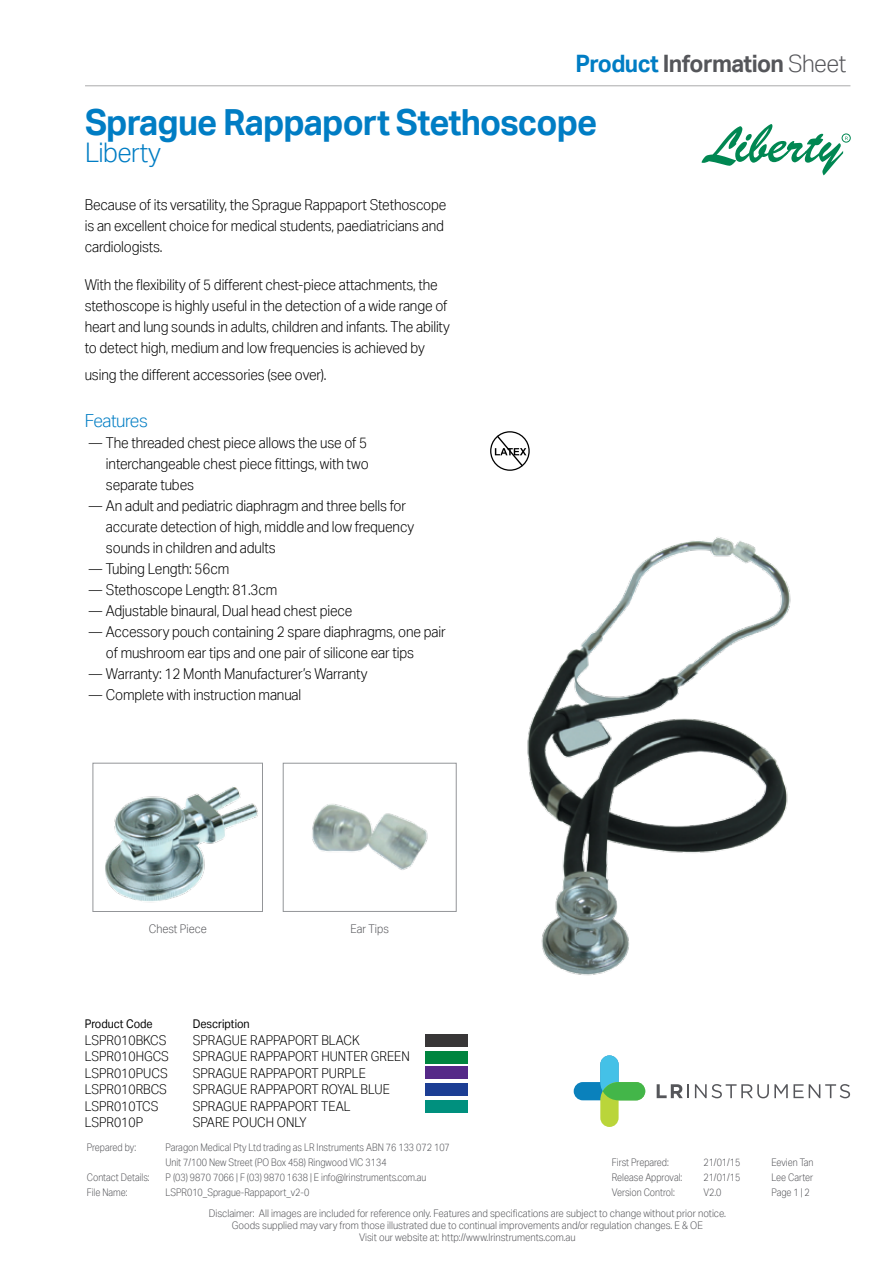
<style>
.page{position:relative;width:893px;height:1263px;background:#fff}
.page>*{position:absolute;margin:0;border:0;box-sizing:border-box;transform-origin:0 0}
.t1{font:700 36px "Aktiv Grotesk";letter-spacing:-.025em;color:#007dc4;scale:.95 1}
.t2{font:300 27px "Aktiv Grotesk";letter-spacing:-.025em;color:#007dc4;scale:.95 1}
.t3{font:700 24px "Aktiv Grotesk";letter-spacing:-.025em;color:#55565a;scale:.95 1}
.t4{font:300 18px "Aktiv Grotesk";letter-spacing:-.025em;color:#007dc4;scale:.95 1}
.t5{font:300 15px/21px "Aktiv Grotesk";letter-spacing:-.01em;color:#000;scale:.9 1}
.t6{font:300 13.5px "Aktiv Grotesk";color:#000;scale:.9 1}
.t7{font:12px "Aktiv Grotesk";color:#000;scale:.9 1}
.t8{font:300 12px "Aktiv Grotesk";color:#55565a;scale:.9 1}
.t9{font:300 10.5px/14.9px "Aktiv Grotesk";color:#55565a;scale:.85 1}
.t10{font:300 10.5px/12px "Aktiv Grotesk";color:#55565a;text-align:center;scale:.9 1}
.s1{color:#007dc4}
.s2{font-weight:300}
</style>
<div class="page">
<svg style="left:702px;top:124px;width:146px;height:51px"></svg>
<div style="left:842px;top:134px;width:8px;height:8px;border:1px solid #008752;border-radius:50%"></div>
<svg style="left:490px;top:431px;width:40px;height:40px"></svg>
<img style="left:105px;top:786px;width:153px;height:116px">
<div style="left:93px;top:763px;width:170px;height:149px;border:1px solid #939598"></div>
<img style="left:312px;top:804px;width:116px;height:66px">
<img style="left:527px;top:537px;width:264px;height:439px">
<div style="left:425px;top:1034px;width:43px;height:13px;background:#383637"></div>
<div style="left:425px;top:1066px;width:43px;height:13px;background:#552988"></div>
<div style="left:425px;top:1100px;width:43px;height:13px;background:#00907e"></div>
<div style="left:425px;top:1083px;width:43px;height:13px;background:#1c3e94"></div>
<div style="left:425px;top:1051px;width:43px;height:13px;background:#00853f"></div>
<svg style="left:657px;top:1084px;width:32px;height:14px"></svg>
<svg style="left:695px;top:1084px;width:155px;height:14px"></svg>
<svg style="left:574px;top:1055px;width:71px;height:72px"></svg>
<hr style="left:85px;top:85px;width:765px;height:1px;background:#aaaaac">
<div style="left:283px;top:763px;width:173px;height:149px;border:1px solid #939598"></div>
<h3 class="t3" style="left:575px;top:49px;width:286px"><span class="s1">Product</span> Information <span class="s2">Sheet</span></h3>
<h1 class="t1" style="left:85px;top:100px;width:541px">Sprague Rappaport Stethoscope</h1>
<h2 class="t2" style="left:85px;top:137px;width:81px">Liberty</h2>
<p class="t5" style="left:85px;top:194px;width:403px">Because of its versatility, the Sprague Rappaport Stethoscope is an excellent choice for medical students, paediatricians and cardiologists.</p>
<p class="t5" style="left:85px;top:274px;width:407px">With the flexibility of 5 different chest-piece attachments, the stethoscope is highly useful in the detection of a wide range of heart and lung sounds in adults, children and infants. The ability to detect high, medium and low frequencies is achieved by</p>
<p class="t5" style="left:85px;top:364px;width:270px">using the different accessories (see over).</p>
<p class="t4" style="left:85px;top:410px;width:68px">Features</p>
<p class="t5" style="left:89px;top:432px;width:311px">― The threaded chest piece allows the use of 5</p>
<p class="t5" style="left:106px;top:453px;width:293px">interchangeable chest piece fittings, with two</p>
<p class="t5" style="left:106px;top:474px;width:99px">separate tubes</p>
<p class="t5" style="left:89px;top:495px;width:354px">― An adult and pediatric diaphragm and three bells for</p>
<p class="t5" style="left:106px;top:516px;width:344px">accurate detection of high, middle and low frequency</p>
<p class="t5" style="left:106px;top:537px;width:190px">sounds in children and adults</p>
<p class="t5" style="left:89px;top:558px;width:157px">― Tubing Length: 56cm</p>
<p class="t5" style="left:89px;top:579px;width:211px">― Stethoscope Length: 81.3cm</p>
<p class="t5" style="left:89px;top:600px;width:294px">― Adjustable binaural, Dual head chest piece</p>
<p class="t5" style="left:89px;top:621px;width:398px">― Accessory pouch containing 2 spare diaphragms, one pair</p>
<p class="t5" style="left:106px;top:642px;width:344px">of mushroom ear tips and one pair of silicone ear tips</p>
<p class="t5" style="left:89px;top:663px;width:311px">― Warranty: 12 Month Manufacturer’s Warranty</p>
<p class="t5" style="left:89px;top:684px;width:237px">― Complete with instruction manual</p>
<p class="t8" style="left:149px;top:922px;width:66px">Chest Piece</p>
<p class="t8" style="left:350px;top:922px;width:44px">Ear Tips</p>
<p class="t7" style="left:85px;top:1017px;width:77px">Product Code</p>
<p class="t7" style="left:193px;top:1017px;width:65px">Description</p>
<p class="t6" style="left:85px;top:1032px;width:93px">LSPR010BKCS</p>
<p class="t6" style="left:193px;top:1032px;width:187px">SPRAGUE RAPPAPORT BLACK</p>
<p class="t6" style="left:85px;top:1049px;width:95px">LSPR010HGCS</p>
<p class="t6" style="left:193px;top:1049px;width:243px">SPRAGUE RAPPAPORT HUNTER GREEN</p>
<p class="t6" style="left:85px;top:1065px;width:94px">LSPR010PUCS</p>
<p class="t6" style="left:193px;top:1065px;width:194px">SPRAGUE RAPPAPORT PURPLE</p>
<p class="t6" style="left:85px;top:1082px;width:93px">LSPR010RBCS</p>
<p class="t6" style="left:193px;top:1082px;width:221px">SPRAGUE RAPPAPORT ROYAL BLUE</p>
<p class="t6" style="left:85px;top:1098px;width:84px">LSPR010TCS</p>
<p class="t6" style="left:193px;top:1098px;width:177px">SPRAGUE RAPPAPORT TEAL</p>
<p class="t6" style="left:85px;top:1115px;width:67px">LSPR010P</p>
<p class="t6" style="left:193px;top:1115px;width:128px">SPARE POUCH ONLY</p>
<p class="t9" style="left:87px;top:1140px;width:60px">Prepared by:</p>
<p class="t9" style="left:165px;top:1140px;width:336px">Paragon Medical Pty Ltd trading as LR Instruments ABN 76 133 072 107<br>Unit 7/100 New Street (PO Box 458) Ringwood VIC 3134</p>
<p class="t9" style="left:703px;top:1155px;width:45px">21/01/15</p>
<p class="t9" style="left:771px;top:1155px;width:51px">Eevien Tan</p>
<p class="t9" style="left:703px;top:1170px;width:45px">21/01/15</p>
<p class="t9" style="left:771px;top:1170px;width:51px">Lee Carter</p>
<p class="t9" style="left:612px;top:1155px;width:68px">First Prepared:</p>
<p class="t9" style="left:87px;top:1170px;width:76px">Contact Details:</p>
<p class="t9" style="left:165px;top:1170px;width:309px">P (03) 9870 7066 | F (03) 9870 1638 | E info@lrinstruments.com.au</p>
<p class="t9" style="left:612px;top:1170px;width:84px">Release Approval:</p>
<p class="t9" style="left:87px;top:1185px;width:49px">File Name:</p>
<p class="t9" style="left:612px;top:1185px;width:75px">Version Control:</p>
<p class="t9" style="left:165px;top:1185px;width:171px">LSPR010_Sprague-Rappaport_v2-0</p>
<p class="t9" style="left:703px;top:1185px;width:23px">V2.0</p>
<p class="t9" style="left:771px;top:1185px;width:47px">Page 1 | 2</p>
<p class="t10" style="left:209px;top:1207px;width:576px">Disclaimer: All images are included for reference only. Features and specifications are subject to change without prior notice.<br>Goods supplied may vary from those illustrated due to continual improvements and/or regulation changes. E &amp; OE<br>Visit our website at: http://www.lrinstruments.com.au</p>
</div>
